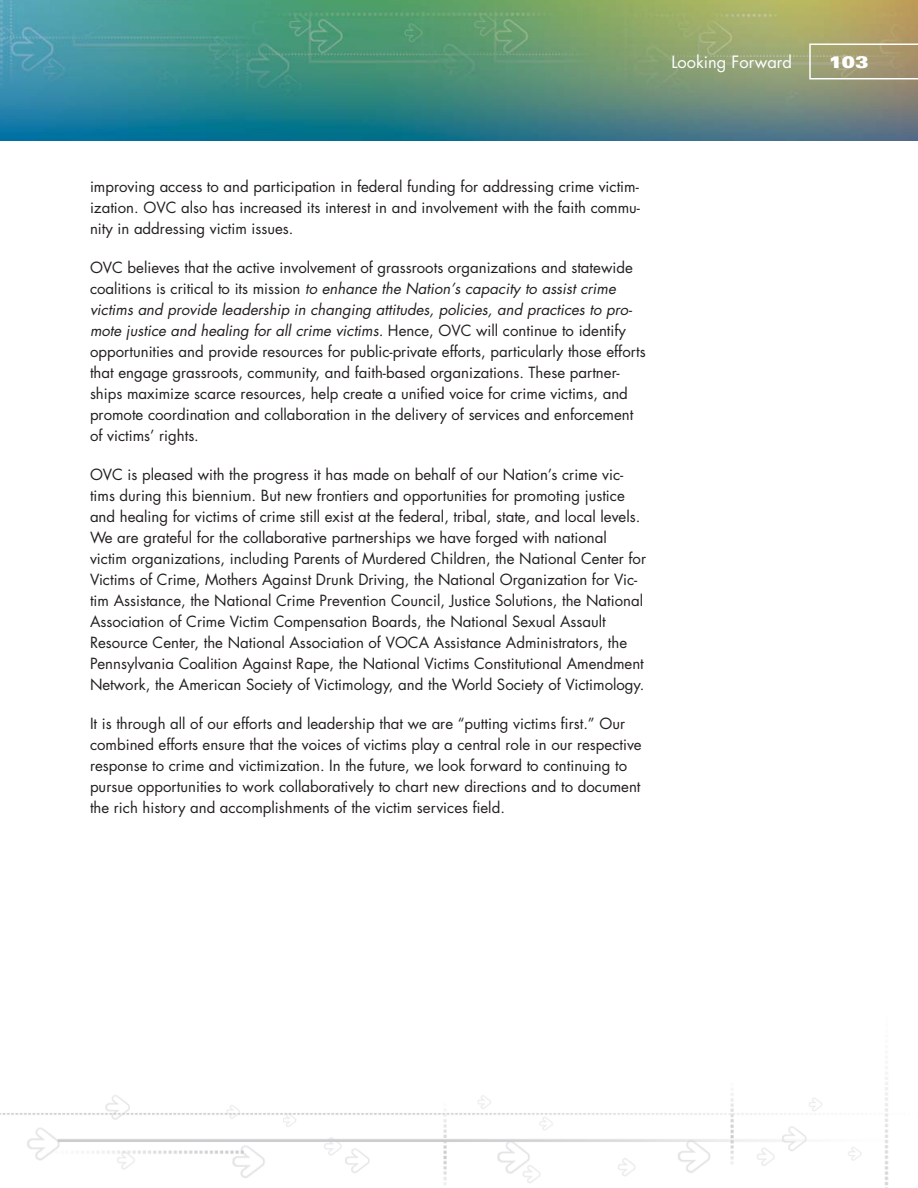
<style>
.page{position:relative;width:918px;height:1188px;background:#fff}
.page>*{position:absolute;margin:0;border:0;box-sizing:border-box;transform-origin:0 0}
.t1{font:16.5px "Futura";color:#fff}
.t2{font:900 expanded 16.5px "Univers";color:#fff;scale:.95 1}
.t3{font:15px/21px "Futura";color:#231f20}
.s1{font-style:italic}
</style>
<div class="page">
<img style="left:0;top:140px;width:918px;height:1048px">
<img style="left:0;top:0;width:918px;height:140px">
<svg style="left:809px;top:44px;width:109px;height:36px;background:#aaa27d"></svg>
<p class="t1" style="left:671px;top:55px;width:122px">Looking Forward</p>
<p class="t2" style="left:829px;top:56px;width:43px">103</p>
<p class="t3" style="left:90px;top:177px;width:552px;text-align:justify">improving access to and participation in federal funding for addressing crime victim&shy;ization. OVC also has increased its interest in and involvement with the faith commu&shy;nity in addressing victim issues.</p>
<p class="t3" style="left:90px;top:258px;width:557px">OVC believes that the active involvement of grassroots organizations and statewide coalitions is critical to its mission <span class="s1">to enhance the Nation’s capacity to assist crime victims and provide leadership in changing attitudes, policies, and practices to pro&shy;mote justice and healing for all crime victims.</span> Hence, OVC will continue to identify opportunities and provide resources for public-private efforts, particularly those efforts that engage grassroots, community, and faith-based organizations. These partner&shy;ships maximize scarce resources, help create a unified voice for crime victims, and promote coordination and collaboration in the delivery of services and enforcement of victims’ rights.</p>
<p class="t3" style="left:90px;top:465px;width:558px">OVC is pleased with the progress it has made on behalf of our Nation’s crime vic&shy;tims during this biennium. But new frontiers and opportunities for promoting justice and healing for victims of crime still exist at the federal, tribal, state, and local levels.<br>We are grateful for the collaborative partnerships we have forged with national victim organizations, including Parents of Murdered Children, the National Center for Victims of Crime, Mothers Against Drunk Driving, the National Organization for Vic&shy;tim Assistance, the National Crime Prevention Council, Justice Solutions, the National Association of Crime Victim Compensation Boards, the National Sexual Assault Resource Center, the National Association of VOCA Assistance Administrators, the Pennsylvania Coalition Against Rape, the National Victims Constitutional Amendment Network, the American Society of Victimology, and the World Society of Victimology.</p>
<p class="t3" style="left:90px;top:714px;width:553px">It is through all of our efforts and leadership that we are “putting victims first.” Our combined efforts ensure that the voices of victims play a central role in our respective response to crime and victimization. In the future, we look forward to continuing to pursue opportunities to work collaboratively to chart new directions and to document the rich history and accomplishments of the victim services field.</p>
</div>
